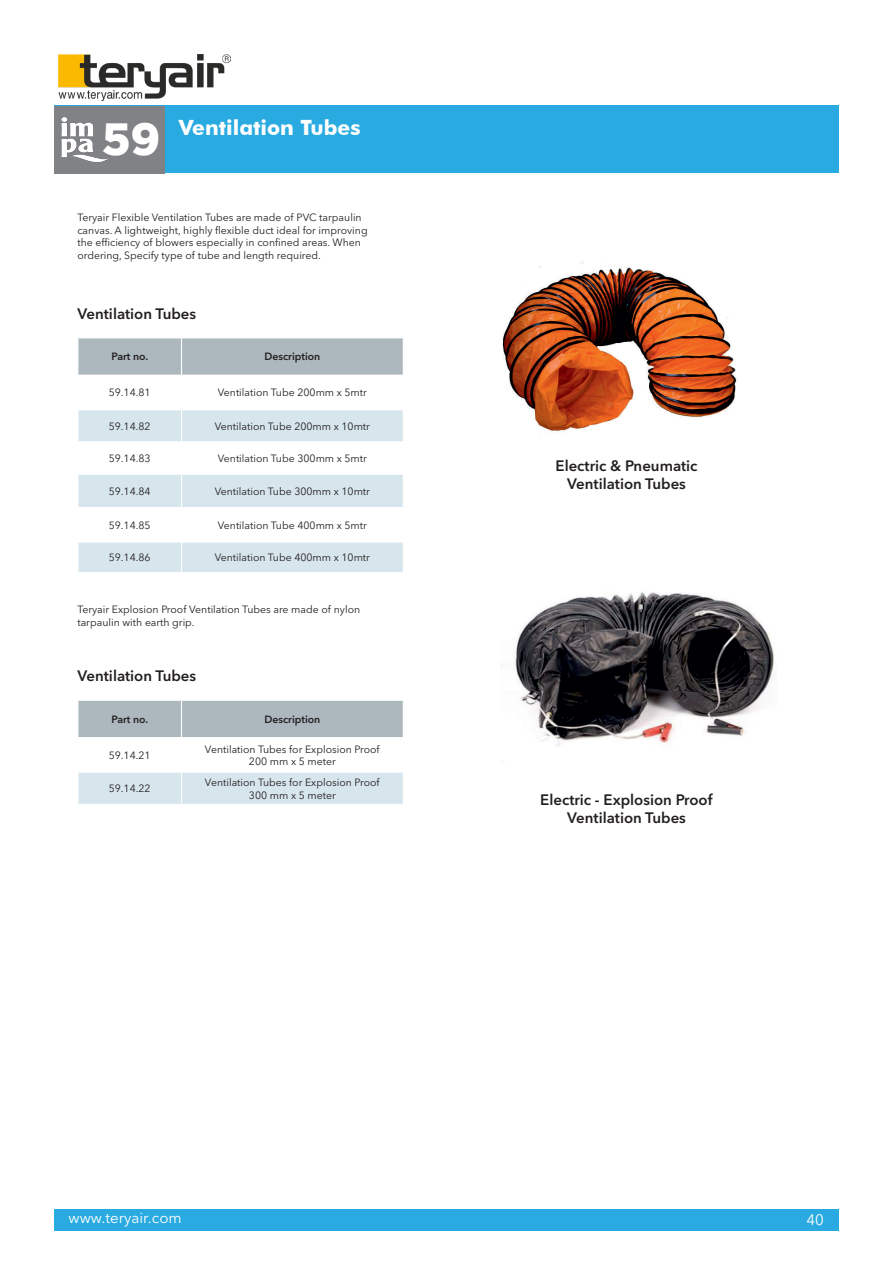
<style>
.page{position:relative;width:893px;height:1263px;background:#fff}
.page>*{position:absolute;margin:0;border:0;box-sizing:border-box;transform-origin:0 0}
.t1{font:900 45px "Gotham";color:#fff}
.t2{font:700 21px "Futura BT";color:#fff}
.t3{font:600 15px "Avenir Next LT Pro";color:#231f20}
.t4{font:15px "Avenir Next LT Pro";color:#fff}
.Body_copy_left{font:10.5px/12.6px "Avenir Next LT Pro";color:#231f20}
.Body_copy_left-2{font:600 10.5px "Avenir Next LT Pro";color:#231f20}
</style>
<div class="page">
<div style="left:54px;top:1209px;width:785px;height:21px;background:#29abe2"></div>
<div style="left:55px;top:106px;width:784px;height:67px;background:#29abe2"></div>
<img style="left:58px;top:54px;width:173px;height:47px">
<div style="left:54px;top:106px;width:111px;height:67px;background:#808285"></div>
<img style="left:61px;top:117px;width:48px;height:45px">
<img style="left:502px;top:261px;width:235px;height:170px">
<div style="left:79px;top:338px;width:324px;height:37px;background:#acb7be"></div>
<svg style="left:78px;top:410px;width:325px;height:162px;fill:#d7e5ec"></svg>
<hr style="left:78px;top:441px;width:103px;height:2px;background:#fff">
<hr style="left:182px;top:441px;width:221px;height:2px;background:#fff">
<hr style="left:78px;top:473px;width:103px;height:2px;background:#fff">
<hr style="left:182px;top:473px;width:221px;height:2px;background:#fff">
<hr style="left:78px;top:507px;width:103px;height:1px;background:#fff">
<hr style="left:182px;top:507px;width:221px;height:1px;background:#fff">
<hr style="left:78px;top:541px;width:103px;height:2px;background:#fff">
<hr style="left:182px;top:541px;width:221px;height:2px;background:#fff">
<hr style="left:181px;top:338px;width:1px;height:37px;background:#fff">
<hr style="left:181px;top:410px;width:1px;height:32px;background:#fff">
<hr style="left:181px;top:442px;width:1px;height:32px;background:#fff">
<hr style="left:181px;top:474px;width:1px;height:34px;background:#fff">
<hr style="left:181px;top:508px;width:1px;height:34px;background:#fff">
<hr style="left:181px;top:542px;width:1px;height:30px;background:#fff">
<img style="left:515px;top:592px;width:260px;height:154px">
<svg style="left:78px;top:701px;width:325px;height:103px"></svg>
<hr style="left:77px;top:737px;width:104px;height:1px;background:#fff">
<hr style="left:182px;top:737px;width:221px;height:1px;background:#fff">
<hr style="left:78px;top:771px;width:103px;height:2px;background:#fff">
<hr style="left:182px;top:771px;width:221px;height:2px;background:#fff">
<hr style="left:181px;top:738px;width:1px;height:34px;background:#fff">
<hr style="left:181px;top:701px;width:1px;height:37px;background:#fff">
<hr style="left:181px;top:772px;width:1px;height:32px;background:#fff">
<hr style="left:78px;top:701px;width:1px;height:36px;background:#fff">
<p class="t1" style="left:102px;top:113px;width:60px">59</p>
<p class="t2" style="left:179px;top:115px;width:183px">Ventilation Tubes</p>
<p class="Body_copy_left" style="left:77px;top:211px;width:292px">Teryair Flexible Ventilation Tubes are made of PVC tarpaulin canvas. A lightweight, highly flexible duct ideal for improving the efficiency of blowers especially in confined areas. When ordering, Specify type of tube and length required.</p>
<p class="t3" style="left:77px;top:305px;width:120px">Ventilation Tubes</p>
<p class="Body_copy_left-2" style="left:112px;top:350px;width:38px">Part no.</p>
<p class="Body_copy_left-2" style="left:264px;top:350px;width:58px">Description</p>
<p class="Body_copy_left" style="left:109px;top:386px;width:43px">59.14.81</p>
<p class="Body_copy_left" style="left:218px;top:386px;width:151px">Ventilation Tube 200mm x 5mtr</p>
<p class="Body_copy_left" style="left:109px;top:420px;width:43px">59.14.82</p>
<p class="Body_copy_left" style="left:215px;top:420px;width:157px">Ventilation Tube 200mm x 10mtr</p>
<p class="Body_copy_left" style="left:109px;top:452px;width:43px">59.14.83</p>
<p class="Body_copy_left" style="left:218px;top:452px;width:151px">Ventilation Tube 300mm x 5mtr</p>
<p class="Body_copy_left" style="left:109px;top:485px;width:43px">59.14.84</p>
<p class="Body_copy_left" style="left:215px;top:485px;width:157px">Ventilation Tube 300mm x 10mtr</p>
<p class="Body_copy_left" style="left:109px;top:519px;width:43px">59.14.85</p>
<p class="Body_copy_left" style="left:218px;top:519px;width:151px">Ventilation Tube 400mm x 5mtr</p>
<p class="Body_copy_left" style="left:109px;top:551px;width:43px">59.14.86</p>
<p class="Body_copy_left" style="left:215px;top:551px;width:157px">Ventilation Tube 400mm x 10mtr</p>
<p class="Body_copy_left" style="left:77px;top:603px;width:284px">Teryair Explosion Proof Ventilation Tubes are made of nylon tarpaulin with earth grip.</p>
<p class="t3" style="left:77px;top:667px;width:120px">Ventilation Tubes</p>
<p class="Body_copy_left-2" style="left:112px;top:713px;width:38px">Part no.</p>
<p class="Body_copy_left-2" style="left:264px;top:713px;width:58px">Description</p>
<p class="Body_copy_left" style="left:109px;top:749px;width:43px">59.14.21</p>
<p class="Body_copy_left" style="left:205px;top:742px;width:176px">Ventilation Tubes for Explosion Proof</p>
<p class="Body_copy_left" style="left:249px;top:755px;width:88px">200 mm x 5 meter</p>
<p class="Body_copy_left" style="left:109px;top:782px;width:43px">59.14.22</p>
<p class="Body_copy_left" style="left:205px;top:776px;width:176px">Ventilation Tubes for Explosion Proof</p>
<p class="Body_copy_left" style="left:249px;top:788px;width:88px">300 mm x 5 meter</p>
<p class="t3" style="left:555px;top:456px;width:144px">Electric &amp; Pneumatic</p>
<p class="t3" style="left:567px;top:474px;width:120px">Ventilation Tubes</p>
<p class="t3" style="left:540px;top:790px;width:174px">Electric - Explosion Proof</p>
<p class="t3" style="left:567px;top:808px;width:120px">Ventilation Tubes</p>
<h3 class="t4" style="left:69px;top:1209px;width:115px">www.teryair.com</h3>
<h3 class="t4" style="left:807px;top:1211px;width:19px">40</h3>
</div>
